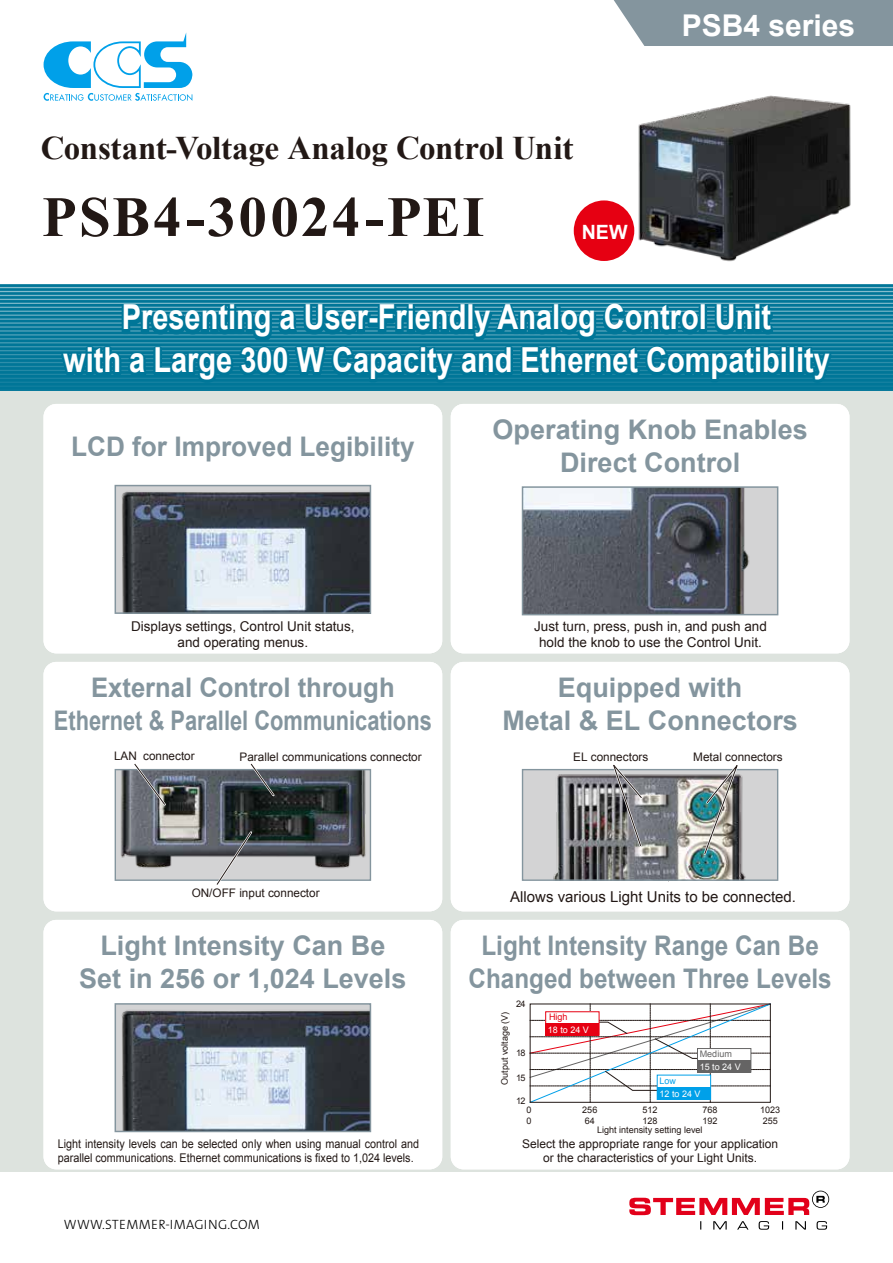
<style>
.page{position:relative;width:893px;height:1263px;background:#fff}
.page>*{position:absolute;margin:0;border:0;box-sizing:border-box;transform-origin:0 0}
.t1{font:700 57px "Times New Roman";letter-spacing:.04em;color:#221815}
.t2{font:700 34.5px/43.5px "Arial";color:#fff;text-align:center;scale:.84 1}
.t3{font:700 33px "Times New Roman";letter-spacing:-.01em;color:#221815}
.t4{font:700 30px "Arial";color:#fff}
.t5{font:700 27px/33px "Arial";color:#84959e;text-align:center}
.t6{font:700 27px/33px "Arial";color:#84959e;text-align:center;scale:.95 1}
.t7{font:700 27px/33px "Arial";color:#84959e;text-align:center;scale:.9 1}
.t8{font:700 19.65px "Arial";color:#fff}
.t9{font:15px "Arial";color:#221815}
.t10{font:13.5px/16.5px "Arial";color:#221815;text-align:center}
.t11{font:13.5px "The Sans LP3 Lig";letter-spacing:.025em;color:#000}
.t12{font:12px/14.4px "Arial";color:#221815;scale:.9 1}
.t13{font:12px/14.4px "Arial";color:#221815;text-align:center}
.t14{font:11.7px "Arial";color:#221815}
.t15{font:9px "Arial";color:#221815}
.t16{font:9px "Arial";color:#fff}
.t17{font:9px "Arial";color:#656464}
.t18{font:9px "Arial";color:#e60012}
.t19{font:9px "Arial";color:#00a0e9}
</style>
<div class="page">
<div style="left:0;top:379px;width:893px;height:884px;background:#dde3de"></div>
<div style="left:44px;top:404px;width:398px;height:249px;background:#fff;border-radius:13px"></div>
<div style="left:451px;top:404px;width:398px;height:249px;background:#fff;border-radius:13px"></div>
<div style="left:44px;top:662px;width:398px;height:249px;background:#fff;border-radius:13px"></div>
<div style="left:451px;top:662px;width:398px;height:249px;background:#fff;border-radius:13px"></div>
<div style="left:44px;top:920px;width:398px;height:249px;background:#fff;border-radius:13px"></div>
<div style="left:451px;top:920px;width:398px;height:249px;background:#fff;border-radius:13px"></div>
<div style="left:614px;top:0;width:279px;height:46px;background:#84959e"></div>
<svg style="left:44px;top:32px;width:148px;height:69px"></svg>
<svg style="left:529px;top:1003px;width:242px;height:100px"></svg>
<svg style="left:0;top:284px;width:893px;height:105px;background:#0a7b9b"></svg>
<hr style="left:0;top:287px;width:893px;height:1px;background:#fff">
<hr style="left:0;top:291px;width:893px;height:1px;background:#fff">
<hr style="left:0;top:295px;width:893px;height:1px;background:#fff">
<hr style="left:0;top:299px;width:893px;height:1px;background:#fff">
<hr style="left:0;top:303px;width:893px;height:1px;background:#fff">
<hr style="left:0;top:307px;width:893px;height:1px;background:#fff">
<hr style="left:0;top:311px;width:893px;height:1px;background:#fff">
<hr style="left:0;top:315px;width:893px;height:1px;background:#fff">
<hr style="left:0;top:318px;width:893px;height:2px;background:#fff">
<hr style="left:0;top:322px;width:893px;height:2px;background:#fff">
<hr style="left:0;top:326px;width:893px;height:2px;background:#fff">
<hr style="left:0;top:330px;width:893px;height:2px;background:#fff">
<hr style="left:0;top:334px;width:893px;height:2px;background:#fff">
<hr style="left:0;top:338px;width:893px;height:1px;background:#fff">
<hr style="left:0;top:342px;width:893px;height:1px;background:#fff">
<hr style="left:0;top:346px;width:893px;height:1px;background:#fff">
<hr style="left:0;top:350px;width:893px;height:1px;background:#fff">
<hr style="left:0;top:354px;width:893px;height:1px;background:#fff">
<hr style="left:0;top:358px;width:893px;height:1px;background:#fff">
<hr style="left:0;top:362px;width:893px;height:1px;background:#fff">
<hr style="left:0;top:366px;width:893px;height:1px;background:#fff">
<hr style="left:0;top:370px;width:893px;height:1px;background:#fff">
<hr style="left:0;top:374px;width:893px;height:1px;background:#fff">
<hr style="left:0;top:378px;width:893px;height:1px;background:#fff">
<hr style="left:0;top:382px;width:893px;height:1px;background:#fff">
<hr style="left:0;top:386px;width:893px;height:1px;background:#fff">
<hr style="left:0;top:389px;width:893px;height:2px;background:#fff">
<svg style="left:57px;top:298px;width:727px;height:91px;background:#0c7c9d"></svg>
<div style="left:780px;top:346px;width:8px;height:9px;border:4px solid #007698"></div>
<div style="left:780px;top:353px;width:8px;height:22px;border:4px solid #007698"></div>
<div style="left:788px;top:346px;width:8px;height:29px;border:4px solid #007698"></div>
<div style="left:796px;top:346px;width:8px;height:9px;border:4px solid #007698"></div>
<div style="left:796px;top:353px;width:8px;height:22px;border:4px solid #007698"></div>
<svg style="left:800px;top:340px;width:35px;height:45px;background:#07799a"></svg>
<img style="left:630px;top:95px;width:221px;height:167px">
<img style="left:118px;top:488px;width:250px;height:123px">
<div style="left:115px;top:485px;width:256px;height:129px;border:2px solid #84959e"></div>
<img style="left:525px;top:489px;width:250px;height:123px">
<div style="left:522px;top:486px;width:256px;height:129px;border:2px solid #84959e"></div>
<img style="left:117px;top:771px;width:252px;height:108px">
<div style="left:115px;top:769px;width:256px;height:112px;border:1px solid #84959e"></div>
<svg style="left:248px;top:763px;width:29px;height:35px"></svg>
<svg style="left:214px;top:829px;width:40px;height:56px;background:#909396"></svg>
<svg style="left:132px;top:763px;width:36px;height:45px;background:#818489"></svg>
<img style="left:524px;top:771px;width:252px;height:108px">
<div style="left:522px;top:769px;width:256px;height:112px;border:1px solid #84959e"></div>
<svg style="left:611px;top:764px;width:33px;height:84px;background:#8c8c8e"></svg>
<img style="left:702px;top:765px;width:38px;height:92px">
<img style="left:118px;top:1006px;width:250px;height:123px">
<div style="left:115px;top:1003px;width:256px;height:129px;border:2px solid #84959e"></div>
<div style="left:697px;top:1048px;width:54px;height:24px;background:#fff"></div>
<div style="left:697px;top:1048px;width:54px;height:24px;border:1px solid #656464"></div>
<div style="left:697px;top:1060px;width:54px;height:12px;background:#656464"></div>
<div style="left:657px;top:1075px;width:54px;height:24px;background:#fff"></div>
<div style="left:657px;top:1075px;width:54px;height:25px;border:1px solid #00a0e9"></div>
<div style="left:657px;top:1087px;width:54px;height:12px;background:#00a0e9"></div>
<div style="left:574px;top:200px;width:60px;height:61px;background:#e60012;border-radius:50%"></div>
<div style="left:0;top:1172px;width:893px;height:91px;background:#fff"></div>
<svg style="left:629px;top:1190px;width:200px;height:40px"></svg>
<h3 class="t3" style="left:41px;top:125px;width:534px">Constant-Voltage Analog Control Unit</h3>
<h1 class="t1" style="left:42px;top:177px;width:444px">PSB4-30024-PEI</h1>
<h3 class="t8" style="left:582px;top:219px;width:48px">NEW</h3>
<h3 class="t4" style="left:682px;top:5px;width:175px">PSB4 series</h3>
<h2 class="t2" style="left:63px;top:296px;width:914px">Presenting a User-Friendly Analog Control Unit<br>with a Large 300 W Capacity and Ethernet Compatibility</h2>
<h3 class="t5" style="left:71px;top:431px;width:345px">LCD for Improved Legibility</h3>
<h3 class="t5" style="left:493px;top:414px;width:317px">Operating Knob Enables<br>Direct Control</h3>
<p class="t10" style="left:131px;top:618px;width:225px">Displays settings, Control Unit status, and operating menus.</p>
<p class="t10" style="left:534px;top:618px;width:234px">Just turn, press, push in, and push and hold the knob to use the Control Unit.</p>
<h3 class="t6" style="left:54px;top:672px;width:399px">External Control through<br>Ethernet &amp; Parallel Communications</h3>
<h3 class="t5" style="left:502px;top:672px;width:297px">Equipped with<br>Metal &amp; EL Connectors</h3>
<p class="t14" style="left:114px;top:749px;width:82px">LAN connector</p>
<p class="t14" style="left:240px;top:749px;width:184px">Parallel communications connector</p>
<p class="t14" style="left:573px;top:749px;width:77px">EL connectors</p>
<p class="t14" style="left:693px;top:749px;width:91px">Metal connectors</p>
<p class="t14" style="left:192px;top:885px;width:129px">ON/OFF input connector</p>
<p class="t9" style="left:510px;top:886px;width:287px">Allows various Light Units to be connected.</p>
<h3 class="t5" style="left:79px;top:929px;width:329px">Light Intensity Can Be<br>Set in 256 or 1,024 Levels</h3>
<h3 class="t7" style="left:468px;top:929px;width:405px">Light Intensity Range Can Be<br>Changed between Three Levels</h3>
<p class="t15" style="left:516px;top:998px;width:11px">24</p>
<p class="t15" style="left:499px;top:1085px;width:75px;rotate:-90deg">Output voltage (V)</p>
<p class="t15" style="left:516px;top:1047px;width:11px">18</p>
<p class="t15" style="left:516px;top:1072px;width:11px">15</p>
<p class="t15" style="left:516px;top:1094px;width:11px">12</p>
<p class="t18" style="left:549px;top:1011px;width:20px">High</p>
<p class="t16" style="left:548px;top:1023px;width:43px">18 to 24 V</p>
<p class="t17" style="left:700px;top:1048px;width:34px">Medium</p>
<p class="t16" style="left:659px;top:1088px;width:43px">12 to 24 V</p>
<p class="t16" style="left:700px;top:1060px;width:43px">15 to 24 V</p>
<p class="t19" style="left:659px;top:1075px;width:18px">Low</p>
<p class="t15" style="left:527px;top:1104px;width:7px">0</p>
<p class="t15" style="left:582px;top:1104px;width:17px">256</p>
<p class="t15" style="left:643px;top:1104px;width:17px">512</p>
<p class="t15" style="left:703px;top:1104px;width:17px">768</p>
<p class="t15" style="left:760px;top:1104px;width:22px">1023</p>
<p class="t15" style="left:527px;top:1114px;width:7px">0</p>
<p class="t15" style="left:703px;top:1114px;width:17px">192</p>
<p class="t15" style="left:763px;top:1114px;width:17px">255</p>
<p class="t15" style="left:597px;top:1124px;width:107px">Light intensity setting level</p>
<p class="t15" style="left:585px;top:1114px;width:12px">64</p>
<p class="t15" style="left:643px;top:1114px;width:17px">128</p>
<p class="t12" style="left:58px;top:1137px;width:403px">Light intensity levels can be selected only when using manual control and parallel communications. Ethernet communications is fixed to 1,024 levels.</p>
<p class="t13" style="left:522px;top:1137px;width:258px">Select the appropriate range for your application or the characteristics of your Light Units.</p>
<p class="t11" style="left:64px;top:1215px;width:197px">WWW.STEMMER-IMAGING.COM</p>
</div>
